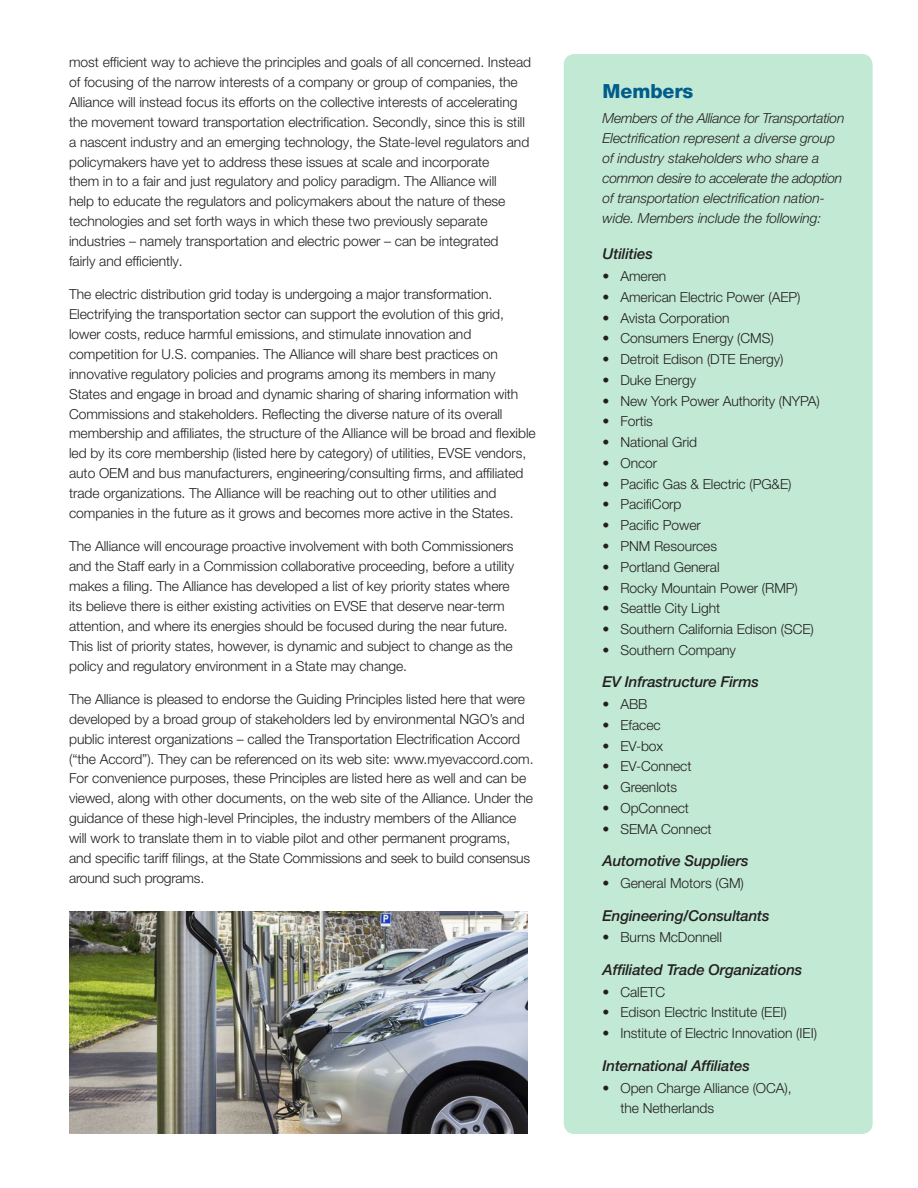
<style>
.page{position:relative;width:918px;height:1188px;background:#fff}
.page>*{position:absolute;margin:0;border:0;box-sizing:border-box;transform-origin:0 0}
.Body_Section_Heads{font:800 19.5px "Helvetica Neue LT Pro";letter-spacing:-.005em;color:#015d8b}
.Body_Italic_Subheads{font:italic 500 15px "Helvetica Neue LT Pro";letter-spacing:-.01em;color:#231f20}
.Body_Copy{font:300 13.8px/19.8px "Helvetica Neue LT Pro";letter-spacing:-.005em;color:#231f20}
.Body_Bullets{font:300 13.8px "Helvetica Neue LT Pro";letter-spacing:-.005em;color:#231f20}
.Body_Copy-2{font:italic 300 13.8px/19.8px "Helvetica Neue LT Pro";letter-spacing:-.005em;color:#231f20}
</style>
<div class="page">
<div style="left:564px;top:54px;width:309px;height:1080px;background:#c2e9d4;border-radius:11px"></div>
<img style="left:69px;top:912px;width:458px;height:222px">
<p class="Body_Copy" style="left:69px;top:52px;width:464px">most efficient way to achieve the principles and goals of all concerned. Instead of focusing of the narrow interests of a company or group of companies, the Alliance will instead focus its efforts on the collective interests of accelerating the movement toward transportation electrification. Secondly, since this is still a nascent industry and an emerging technology, the State-level regulators and policymakers have yet to address these issues at scale and incorporate<br>them in to a fair and just regulatory and policy paradigm. The Alliance will<br>help to educate the regulators and policymakers about the nature of these technologies and set forth ways in which these two previously separate industries – namely transportation and electric power – can be integrated<br>fairly and efficiently.</p>
<p class="Body_Copy" style="left:69px;top:284px;width:468px">The electric distribution grid today is undergoing a major transformation.<br>Electrifying the transportation sector can support the evolution of this grid, lower costs, reduce harmful emissions, and stimulate innovation and competition for U.S. companies. The Alliance will share best practices on innovative regulatory policies and programs among its members in many States and engage in broad and dynamic sharing of sharing information with Commissions and stakeholders. Reflecting the diverse nature of its overall membership and affiliates, the structure of the Alliance will be broad and flexible led by its core membership (listed here by category) of utilities, EVSE vendors, auto OEM and bus manufacturers, engineering/consulting firms, and affiliated trade organizations. The Alliance will be reaching out to other utilities and companies in the future as it grows and becomes more active in the States.</p>
<p class="Body_Copy" style="left:69px;top:536px;width:447px">The Alliance will encourage proactive involvement with both Commissioners and the Staff early in a Commission collaborative proceeding, before a utility makes a filing. The Alliance has developed a list of key priority states where its believe there is either existing activities on EVSE that deserve near-term attention, and where its energies should be focused during the near future.<br>This list of priority states, however, is dynamic and subject to change as the policy and regulatory environment in a State may change.</p>
<p class="Body_Copy" style="left:69px;top:689px;width:466px">The Alliance is pleased to endorse the Guiding Principles listed here that were developed by a broad group of stakeholders led by environmental NGO’s and public interest organizations – called the Transportation Electrification Accord (“the Accord”). They can be referenced on its web site: www.myevaccord.com.<br>For convenience purposes, these Principles are listed here as well and can be viewed, along with other documents, on the web site of the Alliance. Under the guidance of these high-level Principles, the industry members of the Alliance will work to translate them in to viable pilot and other permanent programs, and specific tariff filings, at the State Commissions and seek to build consensus around such programs.</p>
<p class="Body_Section_Heads" style="left:603px;top:80px;width:92px">Members</p>
<p class="Body_Copy-2" style="left:603px;top:108px;width:243px">Members of the Alliance for Transportation Electrification represent a diverse group of industry stakeholders who share a common desire to accelerate the adoption of transportation electrification nation&shy;wide. Members include the following:</p>
<p class="Body_Italic_Subheads" style="left:603px;top:245px;width:52px">Utilities</p>
<p class="Body_Bullets" style="left:603px;top:268px;width:65px">• Ameren</p>
<p class="Body_Bullets" style="left:603px;top:289px;width:199px">• American Electric Power (AEP)</p>
<p class="Body_Bullets" style="left:603px;top:309px;width:128px">• Avista Corporation</p>
<p class="Body_Bullets" style="left:603px;top:330px;width:173px">• Consumers Energy (CMS)</p>
<p class="Body_Bullets" style="left:603px;top:351px;width:183px">• Detroit Edison (DTE Energy)</p>
<p class="Body_Bullets" style="left:603px;top:372px;width:95px">• Duke Energy</p>
<p class="Body_Bullets" style="left:603px;top:392px;width:219px">• New York Power Authority (NYPA)</p>
<p class="Body_Bullets" style="left:603px;top:413px;width:52px">• Fortis</p>
<p class="Body_Bullets" style="left:603px;top:434px;width:96px">• National Grid</p>
<p class="Body_Bullets" style="left:603px;top:455px;width:56px">• Oncor</p>
<p class="Body_Bullets" style="left:603px;top:475px;width:190px">• Pacific Gas &amp; Electric (PG&amp;E)</p>
<p class="Body_Bullets" style="left:603px;top:496px;width:80px">• PacifiCorp</p>
<p class="Body_Bullets" style="left:603px;top:517px;width:100px">• Pacific Power</p>
<p class="Body_Bullets" style="left:603px;top:538px;width:116px">• PNM Resources</p>
<p class="Body_Bullets" style="left:603px;top:558px;width:119px">• Portland General</p>
<p class="Body_Bullets" style="left:603px;top:579px;width:197px">• Rocky Mountain Power (RMP)</p>
<p class="Body_Bullets" style="left:603px;top:600px;width:119px">• Seattle City Light</p>
<p class="Body_Bullets" style="left:603px;top:621px;width:213px">• Southern California Edison (SCE)</p>
<p class="Body_Bullets" style="left:603px;top:641px;width:135px">• Southern Company</p>
<p class="Body_Italic_Subheads" style="left:603px;top:673px;width:158px">EV Infrastructure Firms</p>
<p class="Body_Bullets" style="left:603px;top:696px;width:46px">• ABB</p>
<p class="Body_Bullets" style="left:603px;top:717px;width:60px">• Efacec</p>
<p class="Body_Bullets" style="left:603px;top:737px;width:62px">• EV-box</p>
<p class="Body_Bullets" style="left:603px;top:758px;width:90px">• EV-Connect</p>
<p class="Body_Bullets" style="left:603px;top:779px;width:76px">• Greenlots</p>
<p class="Body_Bullets" style="left:603px;top:800px;width:88px">• OpConnect</p>
<p class="Body_Bullets" style="left:603px;top:820px;width:111px">• SEMA Connect</p>
<p class="Body_Italic_Subheads" style="left:603px;top:852px;width:148px">Automotive Suppliers</p>
<p class="Body_Bullets" style="left:603px;top:875px;width:143px">• General Motors (GM)</p>
<p class="Body_Italic_Subheads" style="left:603px;top:906px;width:169px">Engineering/Consultants</p>
<p class="Body_Bullets" style="left:603px;top:929px;width:121px">• Burns McDonnell</p>
<p class="Body_Italic_Subheads" style="left:603px;top:961px;width:201px">Affiliated Trade Organizations</p>
<p class="Body_Bullets" style="left:603px;top:983px;width:64px">• CalETC</p>
<p class="Body_Bullets" style="left:603px;top:1004px;width:186px">• Edison Electric Institute (EEI)</p>
<p class="Body_Bullets" style="left:603px;top:1025px;width:216px">• Institute of Electric Innovation (IEI)</p>
<p class="Body_Italic_Subheads" style="left:603px;top:1056px;width:149px">International Affiliates</p>
<p class="Body_Bullets" style="left:603px;top:1079px;width:191px">• Open Charge Alliance (OCA),</p>
<p class="Body_Bullets" style="left:620px;top:1100px;width:95px">the Netherlands</p>
</div>
